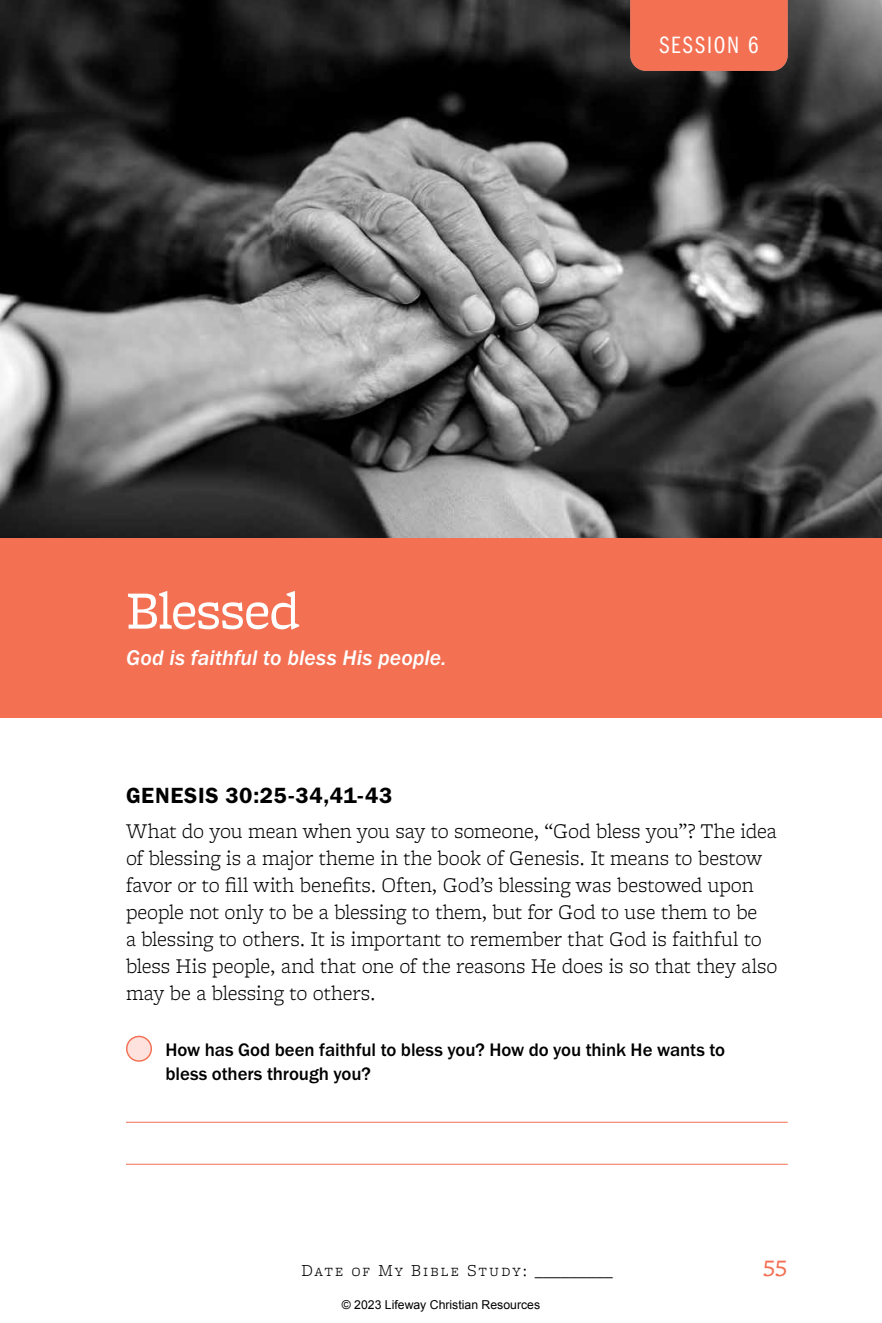
<style>
.page{position:relative;width:882px;height:1323px;background:#fff}
.page>*{position:absolute;margin:0;border:0;box-sizing:border-box;transform-origin:0 0}
.t1{font:56px "Freight Micro Pro";letter-spacing:-.03em;color:#fff}
.t2{font:24.5px "Franklin Gothic URW Com Boo";letter-spacing:.075em;color:#fff}
.t3{font:24.5px "Freight Micro Pro";color:#f37053}
.t4{font:22.75px "Franklin Gothic URW Dem";letter-spacing:.025em;color:#000}
.t5{font:300 21.88px/27.1px "Freight Micro Pro";letter-spacing:-.005em;color:#000}
.t6{font:21.88px "Franklin Gothic URW Med Ita";letter-spacing:.005em;color:#fff}
.t7{font:500 18.9px/24px "Franklin Gothic URW";letter-spacing:-.005em;color:#000}
.t8{font:300 17.5px "Freight Micro Pro";letter-spacing:.11em;color:#000}
.t9{font:12.25px "Arial";color:#000}
.s1{font-family:"Chaparral Pro"}
</style>
<div class="page">
<img style="left:0;top:0;width:882px;height:538px">
<div style="left:630px;top:0;width:158px;height:71px;background:#f37053"></div>
<div style="left:0;top:538px;width:882px;height:179px;background:#f37053"></div>
<hr style="left:126px;top:1122px;width:662px;height:1px;background:#f37053">
<hr style="left:126px;top:1164px;width:662px;height:1px;background:#f37053">
<div style="left:127px;top:1036px;width:24px;height:25px;background:#fde2dd;border-radius:50%"></div>
<div style="left:126px;top:1036px;width:26px;height:26px;border:1px solid #f37053;border-radius:50%"></div>
<h1 class="t1" style="left:126px;top:572px;width:176px">Blessed</h1>
<p class="t6" style="left:126px;top:644px;width:322px">God is faithful to bless His people.</p>
<p class="t2" style="left:659px;top:29px;width:101px">SESSION 6</p>
<p class="t4" style="left:126px;top:781px;width:268px">GENESIS 30:25-34,41-43</p>
<p class="t5" style="left:126px;top:816px;width:653px">What do you mean when you say to someone, “God bless you”? The idea of blessing is a major theme in the book of Genesis. It means to bestow favor or to fill with benefits. Often, God’s blessing was bestowed upon people not only to be a blessing to them, but for God to use them to be<br>a blessing to others. It is important to remember that God is faithful to bless His people, and that one of the reasons He does is so that they also may be a blessing to others.</p>
<p class="t7" style="left:165px;top:1037px;width:561px">How has God been faithful to bless you? How do you think He wants to bless others through you?</p>
<p class="t8" style="left:301px;top:1259px;width:313px">Date of My Bible Study: <span class="s1">_________</span></p>
<p class="t3" style="left:763px;top:1252px;width:26px">55</p>
<p class="t9" style="left:342px;top:1296px;width:200px">© 2023 Lifeway Christian Resources</p>
</div>
